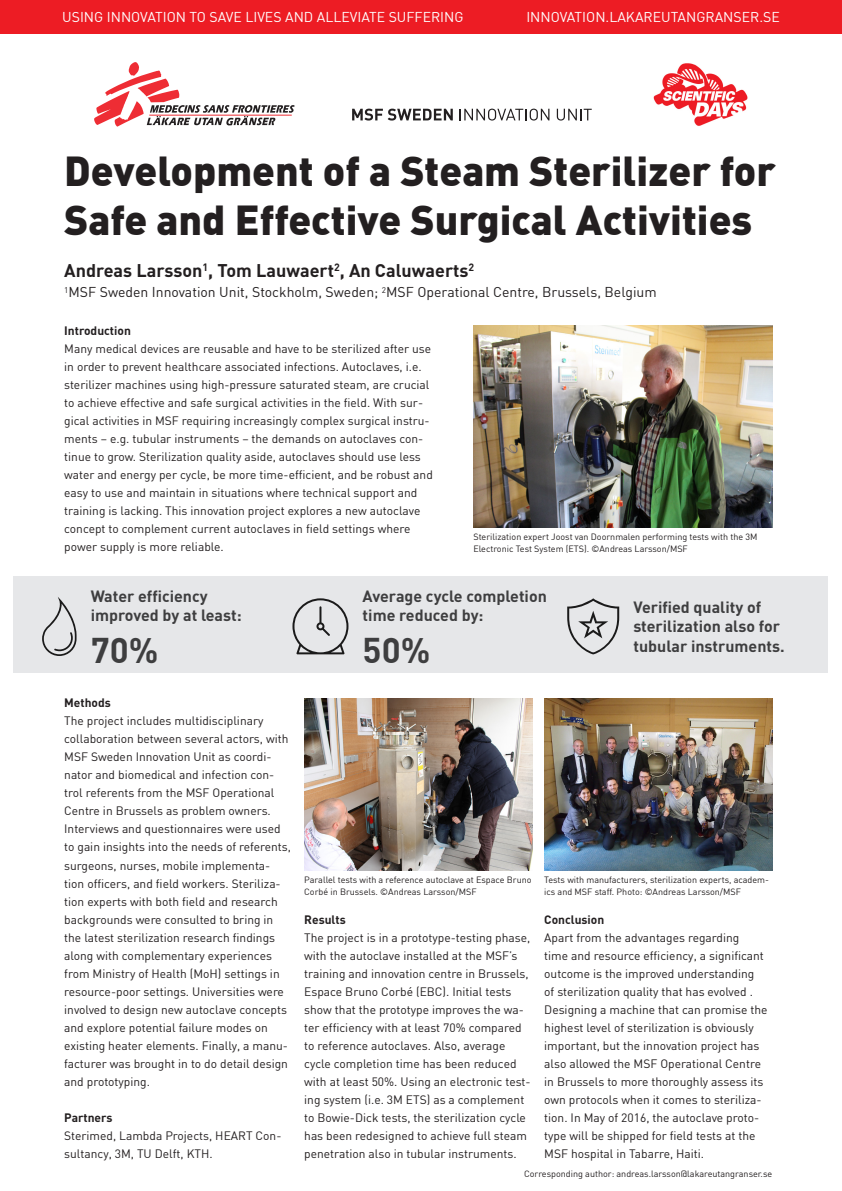
<style>
.page{position:relative;width:842px;height:1191px;background:#fff}
.page>*{position:absolute;margin:0;border:0;box-sizing:border-box;transform-origin:0 0}
.t1{font:900 41px/49.2px "DIN";color:#231f20}
.t2{font:700 35px "DIN";color:#3e3e3f}
.t3{font:700 18px "DIN";color:#231f20}
.t4{font:700 16px/19.2px "DIN";color:#3e3e3f}
.t5{font:14px "DIN";color:#231f20}
.t6{font:14px "DIN";color:#fff}
.t7{font:12px/18px "DIN";color:#231f20}
.t8{font:700 12px "DIN";color:#231f20}
.t9{font:9px/12px "DIN";color:#231f20}
</style>
<div class="page">
<img style="left:654px;top:63px;width:94px;height:63px">
<svg style="left:94px;top:62px;width:200px;height:65px"></svg>
<svg style="left:352px;top:109px;width:101px;height:12px"></svg>
<svg style="left:460px;top:109px;width:89px;height:12px"></svg>
<svg style="left:557px;top:109px;width:35px;height:12px"></svg>
<div style="left:0;top:0;width:842px;height:34px;background:#ed1c24"></div>
<img style="left:473px;top:326px;width:299px;height:201px">
<img style="left:304px;top:698px;width:228px;height:172px">
<img style="left:544px;top:698px;width:228px;height:172px">
<div style="left:13px;top:577px;width:815px;height:96px;background:#e6e7e9"></div>
<svg style="left:567px;top:598px;width:52px;height:56px"></svg>
<svg style="left:292px;top:598px;width:56px;height:56px"></svg>
<svg style="left:42px;top:597px;width:35px;height:59px"></svg>
<p class="t6" style="left:62px;top:8px;width:403px">USING INNOVATION TO SAVE LIVES AND ALLEVIATE SUFFERING</p>
<p class="t6" style="left:526px;top:8px;width:255px">INNOVATION.LAKAREUTANGRANSER.SE</p>
<h1 class="t1" style="left:64px;top:144px;width:713px">Development of a Steam Sterilizer for<br>Safe and Effective Surgical Activities</h1>
<h3 class="t3" style="left:64px;top:259px;width:412px">Andreas Larsson<sup>1</sup>, Tom Lauwaert<sup>2</sup>, An Caluwaerts<sup>2</sup></h3>
<p class="t5" style="left:64px;top:283px;width:594px"><sup>1</sup>MSF Sweden Innovation Unit, Stockholm, Sweden; <sup>2</sup>MSF Operational Centre, Brussels, Belgium</p>
<p class="t8" style="left:64px;top:323px;width:68px">Introduction</p>
<p class="t7" style="left:64px;top:339px;width:370px">Many medical devices are reusable and have to be sterilized after use in order to prevent healthcare associated infections. Autoclaves, i.e. sterilizer machines using high-pressure saturated steam, are crucial to achieve effective and safe surgical activities in the field. With sur&shy;gical activities in MSF requiring increasingly complex surgical instru&shy;ments – e.g. tubular instruments – the demands on autoclaves con&shy;tinue to grow. Sterilization quality aside, autoclaves should use less water and energy per cycle, be more time-efficient, and be robust and easy to use and maintain in situations where technical support and training is lacking. This innovation project explores a new autoclave concept to complement current autoclaves in field settings where power supply is more reliable.</p>
<p class="t9" style="left:473px;top:530px;width:286px">Sterilization expert Joost van Doornmalen performing tests with the 3M<br>Electronic Test System (ETS). ©Andreas Larsson/MSF</p>
<h3 class="t4" style="left:91px;top:586px;width:152px">Water efficiency improved by at least:</h3>
<h2 class="t2" style="left:91px;top:627px;width:69px">70%</h2>
<p class="t8" style="left:64px;top:695px;width:48px">Methods</p>
<p class="t7" style="left:64px;top:712px;width:228px">The project includes multidisciplinary collaboration between several actors, with MSF Sweden Innovation Unit as coordi&shy;nator and biomedical and infection con&shy;trol referents from the MSF Operational Centre in Brussels as problem owners.<br>Interviews and questionnaires were used to gain insights into the needs of referents, surgeons, nurses, mobile implementa&shy;tion officers, and field workers. Steriliza&shy;tion experts with both field and research backgrounds were consulted to bring in the latest sterilization research findings along with complementary experiences from Ministry of Health (MoH) settings in resource-poor settings. Universities were involved to design new autoclave concepts and explore potential failure modes on existing heater elements. Finally, a manu&shy;facturer was brought in to do detail design and prototyping.</p>
<p class="t8" style="left:64px;top:1109px;width:50px">Partners</p>
<p class="t7" style="left:64px;top:1126px;width:219px">Sterimed, Lambda Projects, HEART Con&shy;sultancy, 3M, TU Delft, KTH.</p>
<h3 class="t4" style="left:363px;top:586px;width:186px">Average cycle completion time reduced by:</h3>
<h2 class="t2" style="left:363px;top:627px;width:69px">50%</h2>
<h3 class="t4" style="left:633px;top:597px;width:153px">Verified quality of sterilization also for tubular instruments.</h3>
<p class="t9" style="left:304px;top:873px;width:229px">Parallel tests with a reference autoclave at Espace Bruno<br>Corbé in Brussels. ©Andreas Larsson/MSF</p>
<p class="t9" style="left:544px;top:873px;width:226px">Tests with manufacturers, sterilization experts, academ&shy;ics and MSF staff. Photo: ©Andreas Larsson/MSF</p>
<p class="t8" style="left:304px;top:911px;width:43px">Results</p>
<p class="t7" style="left:304px;top:928px;width:228px">The project is in a prototype-testing phase, with the autoclave installed at the MSF’s training and innovation centre in Brussels, Espace Bruno Corbé (EBC). Initial tests show that the prototype improves the wa&shy;ter efficiency with at least 70% compared to reference autoclaves. Also, average cycle completion time has been reduced with at least 50%. Using an electronic test&shy;ing system (i.e. 3M ETS) as a complement to Bowie-Dick tests, the sterilization cycle has been redesigned to achieve full steam penetration also in tubular instruments.</p>
<p class="t8" style="left:544px;top:911px;width:62px">Conclusion</p>
<p class="t7" style="left:544px;top:928px;width:225px">Apart from the advantages regarding<br>time and resource efficiency, a significant outcome is the improved understanding of sterilization quality that has evolved .<br>Designing a machine that can promise the highest level of sterilization is obviously important, but the innovation project has also allowed the MSF Operational Centre in Brussels to more thoroughly assess its own protocols when it comes to steriliza&shy;tion. In May of 2016, the autoclave proto&shy;type will be shipped for field tests at the MSF hospital in Tabarre, Haiti.</p>
<p class="t9" style="left:524px;top:1167px;width:250px">Corresponding author: andreas.larsson@lakareutangranser.se</p>
</div>
